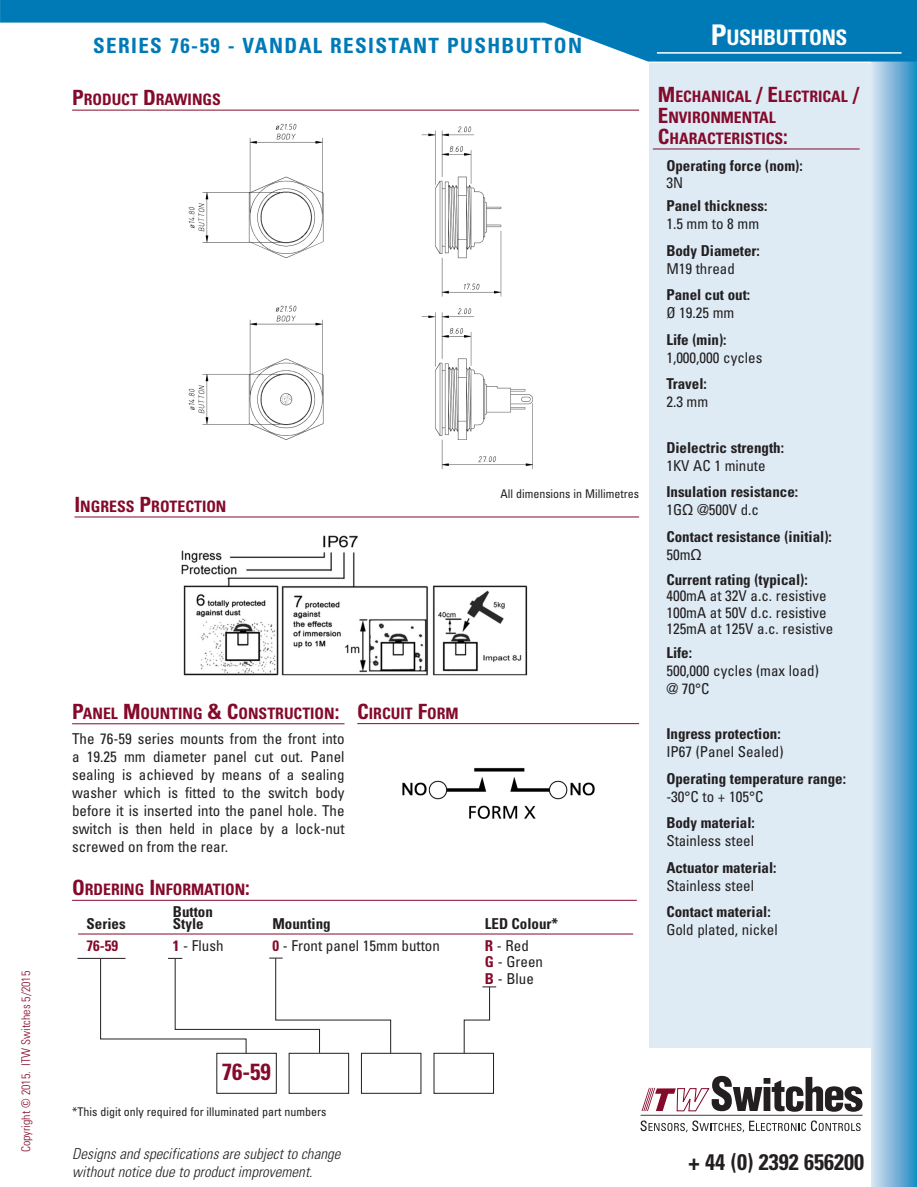
<style>
.page{position:relative;width:917px;height:1187px;background:#fff}
.page>*{position:absolute;margin:0;border:0;box-sizing:border-box;transform-origin:0 0}
.t1{font:700 condensed 23.4px "Univers";color:#840a2b}
.t2{font:700 condensed 22.5px "Univers";color:#231f20}
.t3{font:700 condensed 21.3px "Univers";letter-spacing:-.02em;color:#fff}
.t4{font:700 condensed 21px "Univers";letter-spacing:.065em;color:#007ab6}
.t5{font:700 condensed 15.75px/21px "Univers";color:#840a2b}
.t6{font:condensed 15px/18px "Univers";color:#231f20}
.t7{font:700 condensed 15px/18.1px "Univers";color:#231f20}
.t8{font:italic 300 condensed 15px/18px "Univers";letter-spacing:.005em;color:#231f20}
.t9{font:700 condensed 15px "Univers";color:#840a2b}
.t10{font:condensed 12px "Univers";color:#231f20}
.t11{font:300 condensed 12px "Univers";color:#840a2b}
.s1{font-size:21px}
.s2{font-weight:700;color:#840a2b}
.s3{font-size:28.5px}
.s4{font-weight:400}
.s5{font-family:"Arial";font-weight:400;font-stretch:normal}
</style>
<div class="page">
<img style="left:188px;top:123px;width:345px;height:346px">
<div style="left:650px;top:63px;width:267px;height:985px;background:#deebf5"></div>
<hr style="left:653px;top:149px;width:207px;height:1px;background:#840a2b">
<img style="left:181px;top:535px;width:347px;height:141px">
<div style="left:872px;top:0;width:45px;height:1187px;background:linear-gradient(to right,#d9e1f1,#1e8bc2)"></div>
<svg style="left:1px;top:0;width:916px;height:62px;fill:#007ab6"></svg>
<hr style="left:640px;top:1115px;width:223px;height:1px;background:#231f20">
<svg style="left:640px;top:1120px;width:221px;height:12px"></svg>
<svg style="left:642px;top:1076px;width:220px;height:36px"></svg>
<hr style="left:72px;top:723px;width:273px;height:1px;background:#840a2b">
<hr style="left:72px;top:110px;width:567px;height:1px;background:#840a2b">
<hr style="left:74px;top:517px;width:565px;height:1px;background:#840a2b">
<hr style="left:357px;top:723px;width:282px;height:1px;background:#840a2b">
<hr style="left:657px;top:52px;width:245px;height:2px;background:#fff">
<hr style="left:72px;top:900px;width:565px;height:1px;background:#840a2b">
<hr style="left:78px;top:934px;width:555px;height:1px;background:#840a2b">
<hr style="left:77px;top:958px;width:48px;height:1px;background:#231f20">
<div style="left:216px;top:1053px;width:61px;height:41px;border:1px solid #231f20"></div>
<div style="left:289px;top:1053px;width:60px;height:41px;border:1px solid #231f20"></div>
<div style="left:361px;top:1053px;width:60px;height:41px;border:1px solid #231f20"></div>
<div style="left:434px;top:1053px;width:60px;height:41px;border:1px solid #231f20"></div>
<svg style="left:100px;top:957px;width:291px;height:97px"></svg>
<svg style="left:463px;top:986px;width:33px;height:68px"></svg>
<img style="left:402px;top:767px;width:193px;height:52px">
<svg style="left:0;top:0;width:1px;height:23px"></svg>
<p class="t11" style="left:21px;top:1152px;width:183px;rotate:-90deg">Copyright © 2015. ITW Switches 5/2015</p>
<h3 class="t4" style="left:93px;top:38px;width:490px">SERIES 76-59 - VANDAL RESISTANT PUSHBUTTON</h3>
<p class="t5" style="left:72px;top:90px;width:150px"><span class="s1">P</span>RODUCT <span class="s1">D</span>RAWINGS</p>
<p class="t5" style="left:74px;top:497px;width:154px"><span class="s1">I</span>NGRESS <span class="s1">P</span>ROTECTION</p>
<p class="t10" style="left:500px;top:489px;width:140px">All dimensions in Millimetres</p>
<p class="t5" style="left:72px;top:704px;width:269px"><span class="s1">P</span>ANEL <span class="s1">M</span>OUNTING <span class="s1">&amp; C</span>ONSTRUCTION<span class="s1">:</span></p>
<p class="t6" style="left:72px;top:731px;width:274px;text-align:justify">The 76-59 series mounts from the front into a 19.25 mm diameter panel cut out. Panel sealing is achieved by means of a sealing washer which is fitted to the switch body before it is inserted into the panel hole. The switch is then held in place by a lock-nut screwed on from the rear.</p>
<p class="t5" style="left:357px;top:704px;width:103px"><span class="s1">C</span>IRCUIT <span class="s1">F</span>ORM</p>
<p class="t5" style="left:72px;top:881px;width:179px"><span class="s1">O</span>RDERING <span class="s1">I</span>NFORMATION<span class="s1">:</span></p>
<p class="t7" style="left:173px;top:904px;width:41px">Button</p>
<p class="t7" style="left:87px;top:916px;width:41px">Series</p>
<p class="t7" style="left:173px;top:916px;width:32px">Style</p>
<p class="t7" style="left:272px;top:916px;width:60px">Mounting</p>
<p class="t7" style="left:485px;top:916px;width:75px">LED Colour*</p>
<p class="t9" style="left:87px;top:940px;width:33px">76-59</p>
<p class="t6" style="left:173px;top:938px;width:52px"><span class="s2">1</span> - Flush</p>
<p class="t6" style="left:272px;top:938px;width:169px"><span class="s2">0</span> - Front panel 15mm button</p>
<p class="t6" style="left:485px;top:938px;width:60px;line-height:16.5px"><span class="s2">R</span> - Red<br><span class="s2">G</span> - Green<br><span class="s2">B</span> - Blue</p>
<h3 class="t3" style="left:711px;top:29px;width:138px"><span class="s3">P</span>USHBUTTONS</h3>
<p class="t5" style="left:658px;top:87px;width:202px"><span class="s1">M</span>ECHANICAL <span class="s1">/ E</span>LECTRICAL <span class="s1">/<br>E</span>NVIRONMENTAL<br><span class="s1">C</span>HARACTERISTICS<span class="s1">:</span></p>
<p class="t7" style="left:666px;top:158px;width:138px">Operating force (nom):</p>
<p class="t6" style="left:666px;top:175px;width:18px">3N</p>
<p class="t7" style="left:666px;top:198px;width:103px">Panel thickness:</p>
<p class="t6" style="left:666px;top:216px;width:94px">1.5 mm to 8 mm</p>
<p class="t7" style="left:666px;top:242px;width:95px">Body Diameter:</p>
<p class="t6" style="left:666px;top:261px;width:70px">M19 thread</p>
<p class="t7" style="left:666px;top:287px;width:85px">Panel cut out:</p>
<p class="t6" style="left:666px;top:305px;width:70px">Ø 19.25 mm</p>
<p class="t7" style="left:666px;top:331px;width:62px">Life (min):</p>
<p class="t6" style="left:666px;top:350px;width:98px">1,000,000 cycles</p>
<p class="t7" style="left:666px;top:376px;width:42px">Travel:</p>
<p class="t6" style="left:666px;top:394px;width:43px">2.3 mm</p>
<p class="t7" style="left:666px;top:439px;width:119px">Dielectric strength:</p>
<p class="t6" style="left:666px;top:458px;width:101px">1KV AC 1 minute</p>
<p class="t7" style="left:666px;top:484px;width:133px">Insulation resistance:<br><span class="s4">1G</span><span class="s5">Ω</span> <span class="s4">@500V d.c</span></p>
<p class="t7" style="left:666px;top:528px;width:167px">Contact resistance (initial):<br><span class="s4">50m</span><span class="s5">Ω</span></p>
<p class="t7" style="left:666px;top:572px;width:143px">Current rating (typical):</p>
<p class="t6" style="left:666px;top:589px;width:169px;line-height:16.5px">400mA at 32V a.c. resistive<br>100mA at 50V d.c. resistive<br>125mA at 125V a.c. resistive</p>
<p class="t7" style="left:666px;top:645px;width:27px">Life:</p>
<p class="t6" style="left:666px;top:663px;width:154px">500,000 cycles (max load) @ 70°C</p>
<p class="t7" style="left:666px;top:726px;width:116px">Ingress protection:</p>
<p class="t6" style="left:666px;top:744px;width:119px">IP67 (Panel Sealed)</p>
<p class="t7" style="left:666px;top:771px;width:181px">Operating temperature range:</p>
<p class="t6" style="left:666px;top:789px;width:99px">-30°C to + 105°C</p>
<p class="t7" style="left:666px;top:815px;width:90px">Body material:</p>
<p class="t6" style="left:666px;top:833px;width:89px">Stainless steel</p>
<p class="t7" style="left:666px;top:860px;width:112px">Actuator material:</p>
<p class="t6" style="left:666px;top:878px;width:89px">Stainless steel</p>
<p class="t7" style="left:666px;top:904px;width:106px">Contact material:</p>
<p class="t6" style="left:666px;top:922px;width:113px">Gold plated, nickel</p>
<h1 class="t1" style="left:222px;top:1063px;width:51px">76-59</h1>
<p class="t10" style="left:72px;top:1107px;width:256px">*This digit only required for illuminated part numbers</p>
<p class="t8" style="left:72px;top:1146px;width:270px">Designs and specifications are subject to change without notice due to product improvement.</p>
<h2 class="t2" style="left:689px;top:1154px;width:177px">+ 44 (0) 2392 656200</h2>
</div>
